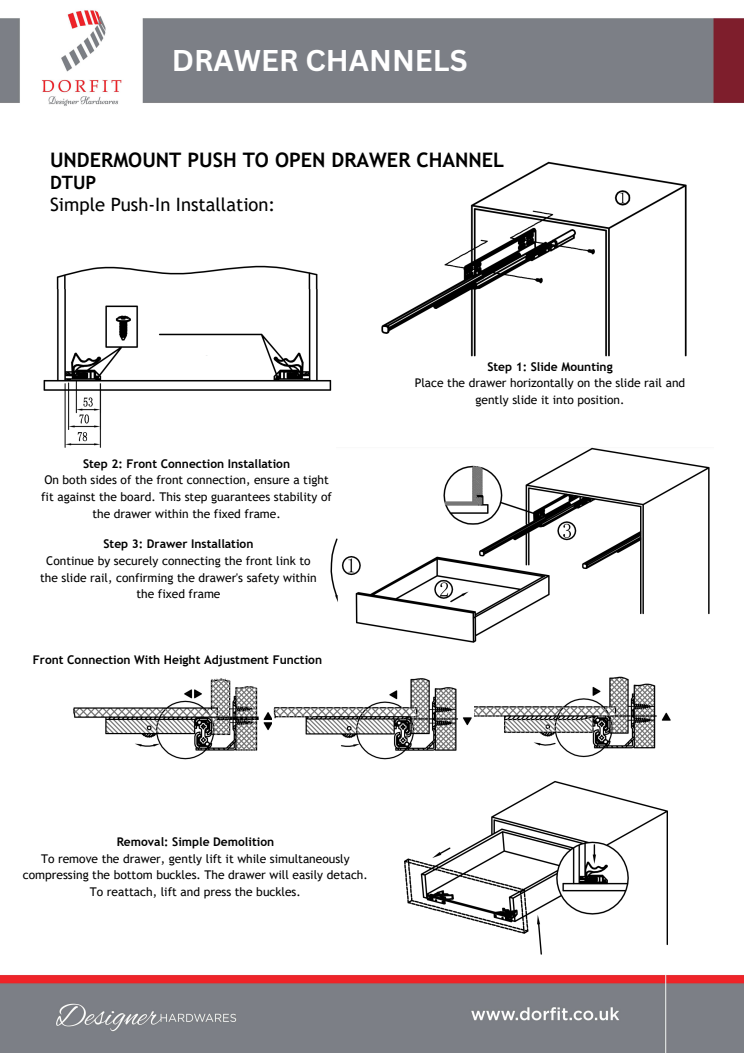
<style>
.page{position:relative;width:744px;height:1053px;background:#fff}
.page>*{position:absolute;margin:0;border:0;box-sizing:border-box;transform-origin:0 0}
.t1{font:700 29.2px "Canva Sans";color:#fff}
.t2{font:700 20px "Trebuchet MS";color:#000}
.t3{font:18.4px "Trebuchet MS";color:#000}
.t4{font:700 18.4px "Trebuchet MS";color:#000}
.t5{font:12px/16.8px "Trebuchet MS";color:#000;text-align:center}
.t6{font:700 12px "Trebuchet MS";color:#000}
</style>
<div class="page">
<img style="left:0;top:10px;width:744px;height:1042px">
<img style="left:320px;top:447px;width:394px;height:195px">
<img style="left:25px;top:265px;width:311px;height:186px">
<img style="left:374px;top:160px;width:323px;height:206px">
<img style="left:400px;top:779px;width:272px;height:175px">
<img style="left:72px;top:676px;width:600px;height:83px">
<p class="t1" style="left:172px;top:40px;width:297px">DRAWER CHANNELS</p>
<p class="t2" style="left:50px;top:148px;width:456px">UNDERMOUNT PUSH TO OPEN DRAWER CHANNEL</p>
<p class="t4" style="left:50px;top:172px;width:48px">DTUP</p>
<p class="t3" style="left:50px;top:194px;width:227px">Simple Push-In Installation:</p>
<p class="t6" style="left:83px;top:456px;width:209px">Step 2: Front Connection Installation</p>
<p class="t5" style="left:41px;top:471px;width:292px">On both sides of the front connection, ensure a tight fit against the board. This step guarantees stability of the drawer within the fixed frame.</p>
<p class="t6" style="left:103px;top:536px;width:151px">Step 3: Drawer Installation</p>
<p class="t5" style="left:40px;top:552px;width:278px">Continue by securely connecting the front link to the slide rail, confirming the drawer's safety within the fixed frame</p>
<p class="t6" style="left:33px;top:652px;width:291px">Front Connection With Height Adjustment Function</p>
<p class="t6" style="left:487px;top:359px;width:127px">Step 1: Slide Mounting</p>
<p class="t5" style="left:415px;top:374px;width:272px">Place the drawer horizontally on the slide rail and gently slide it into position.</p>
<p class="t6" style="left:117px;top:834px;width:159px">Removal: Simple Demolition</p>
<p class="t5" style="left:23px;top:849px;width:347px">To remove the drawer, gently lift it while simultaneously compressing the bottom buckles. The drawer will easily detach.<br>To reattach, lift and press the buckles.</p>
</div>
